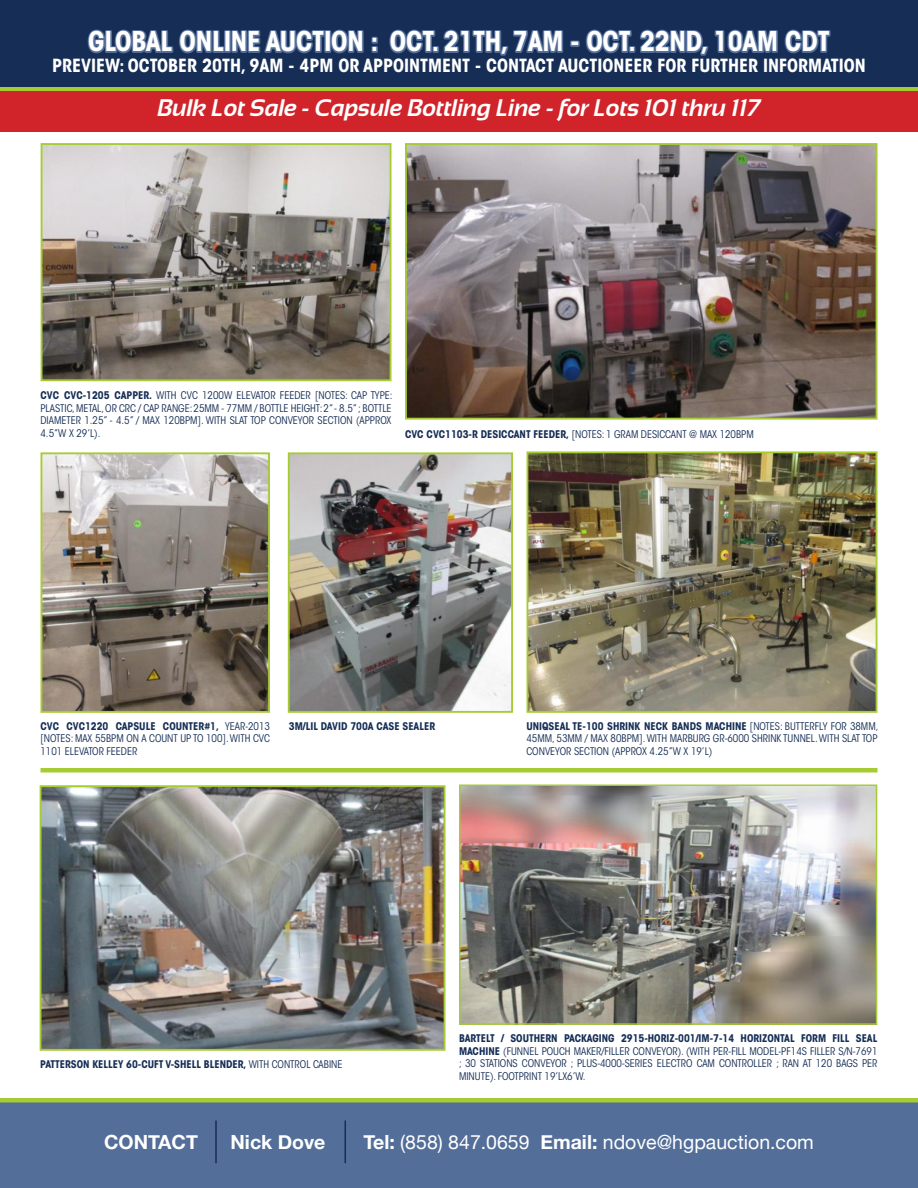
<style>
.page{position:relative;width:918px;height:1188px;background:#fff}
.page>*{position:absolute;margin:0;border:0;box-sizing:border-box;transform-origin:0 0}
.t1{font:700 condensed 27px "ITC Avant Garde Std";letter-spacing:-.01em;color:#fff}
.t2{font:italic 700 24px "Sansation";letter-spacing:-.01em;color:#fff}
.t3{font:19.5px "Helvetica Neue";color:#fff}
.t4{font:700 19.5px "Helvetica Neue";color:#fff}
.t5{font:700 condensed 18px "ITC Avant Garde Std";color:#fff}
.t6{font:condensed 10.5px/12.6px "ITC Avant Garde Std";color:#162e56;text-align:justify}
.t7{font:700 condensed 10.5px "ITC Avant Garde Std";color:#162e56}
.s1{font-weight:700}
.s2{font-weight:400}
</style>
<div class="page">
<div style="left:0;top:1102px;width:918px;height:86px;background:#536e99"></div>
<div style="left:0;top:0;width:918px;height:88px;background:#162e56"></div>
<div style="left:0;top:87px;width:918px;height:5px;background:#a6cc33"></div>
<hr style="left:0;top:1098px;width:918px;height:4px;background:#a6cc33">
<hr style="left:215px;top:1120px;width:2px;height:43px;background:#162e56">
<hr style="left:345px;top:1120px;width:1px;height:43px;background:#162e56">
<svg style="left:87px;top:29px;width:277px;height:25px"></svg>
<div style="left:371px;top:37px;width:7px;height:7px;border:3px solid #536e99"></div>
<div style="left:371px;top:46px;width:7px;height:7px;border:3px solid #536e99"></div>
<svg style="left:389px;top:29px;width:174px;height:27px"></svg>
<div style="left:570px;top:41px;width:10px;height:6px;border:3px solid #536e99"></div>
<svg style="left:585px;top:29px;width:246px;height:27px"></svg>
<div style="left:0;top:91px;width:918px;height:40px;background:#d1232a"></div>
<img style="left:44px;top:146px;width:345px;height:232px">
<div style="left:41px;top:143px;width:351px;height:238px;border:2px solid #a6cc33"></div>
<img style="left:43px;top:455px;width:224px;height:255px">
<div style="left:40px;top:452px;width:230px;height:261px;border:2px solid #a6cc33"></div>
<img style="left:291px;top:455px;width:219px;height:255px">
<div style="left:288px;top:452px;width:225px;height:261px;border:2px solid #a6cc33"></div>
<img style="left:408px;top:146px;width:467px;height:271px">
<div style="left:405px;top:143px;width:473px;height:277px;border:2px solid #a6cc33"></div>
<img style="left:529px;top:454px;width:346px;height:256px">
<div style="left:526px;top:451px;width:352px;height:262px;border:2px solid #a6cc33"></div>
<hr style="left:40px;top:768px;width:838px;height:4px;background:#a6cc33">
<img style="left:43px;top:788px;width:400px;height:260px">
<div style="left:40px;top:785px;width:406px;height:266px;border:2px solid #a6cc33"></div>
<img style="left:461px;top:786px;width:414px;height:237px">
<div style="left:459px;top:784px;width:418px;height:241px;border:1px solid #a6cc33"></div>
<h1 class="t1" style="left:88px;top:24px;width:743px">GLOBAL ONLINE AUCTION : OCT. 21TH, 7AM - OCT. 22ND, 10AM CDT</h1>
<h3 class="t5" style="left:52px;top:54px;width:815px">PREVIEW: OCTOBER 20TH, 9AM - 4PM OR APPOINTMENT - CONTACT AUCTIONEER FOR FURTHER INFORMATION</h3>
<p class="t2" style="left:157px;top:95px;width:605px">Bulk Lot Sale - Capsule Bottling Line - for Lots 101 thru 117</p>
<p class="t6" style="left:40px;top:389px;width:354px"><span class="s1">CVC CVC-1205 CAPPER.</span> WITH CVC 1200W ELEVATOR FEEDER [NOTES: CAP TYPE:<br>PLASTIC, METAL, OR CRC / CAP RANGE: 25MM - 77MM / BOTTLE HEIGHT: 2” - 8.5” ; BOTTLE DIAMETER 1.25” - 4.5” / MAX 120BPM]. WITH SLAT TOP CONVEYOR SECTION (APPROX 4.5”W X 29’L).</p>
<p class="t6" style="left:405px;top:428px;width:350px"><span class="s1">CVC CVC1103-R DESICCANT FEEDER,</span> [NOTES: 1 GRAM DESICCANT @ MAX 120BPM</p>
<p class="t6" style="left:40px;top:720px;width:231px"><span class="s1">CVC CVC1220 CAPSULE COUNTER#1,</span> YEAR-2013 [NOTES: MAX 55BPM ON A COUNT UP TO 100]. WITH CVC 1101 ELEVATOR FEEDER</p>
<p class="t7" style="left:289px;top:719px;width:148px">3M/LIL DAVID 700A CASE SEALER</p>
<p class="t6" style="left:526px;top:719px;width:354px"><span class="s1">UNIQSEAL TE-100 SHRINK NECK BANDS MACHINE</span> [NOTES: BUTTERFLY FOR 38MM, 45MM, 53MM / MAX 80BPM]. WITH MARBURG GR-6000 SHRINK TUNNEL. WITH SLAT TOP CONVEYOR SECTION (APPROX 4.25”W X 19’L)</p>
<p class="t7" style="left:40px;top:1057px;width:304px">PATTERSON KELLEY 60-CUFT V-SHELL BLENDER, <span class="s2">WITH CONTROL CABINE</span></p>
<p class="t6" style="left:459px;top:1032px;width:420px"><span class="s1">BARTELT / SOUTHERN PACKAGING 2915-HORIZ-001/IM-7-14 HORIZONTAL FORM FILL SEAL MACHINE</span> (FUNNEL POUCH MAKER/FILLER CONVEYOR). (WITH PER-FILL MODEL-PF14S FILLER S/N-7691 ; 30 STATIONS CONVEYOR ; PLUS-4000-SERIES ELECTRO CAM CONTROLLER ; RAN AT 120 BAGS PER MINUTE). FOOTPRINT 19’LX6’W.</p>
<h3 class="t4" style="left:104px;top:1127px;width:95px">CONTACT</h3>
<h3 class="t4" style="left:231px;top:1127px;width:96px">Nick Dove</h3>
<h3 class="t3" style="left:363px;top:1128px;width:452px"><span class="s1">Tel:</span> (858) 847.0659 <span class="s1">Email:</span> ndove@hgpauction.com</h3>
</div>
